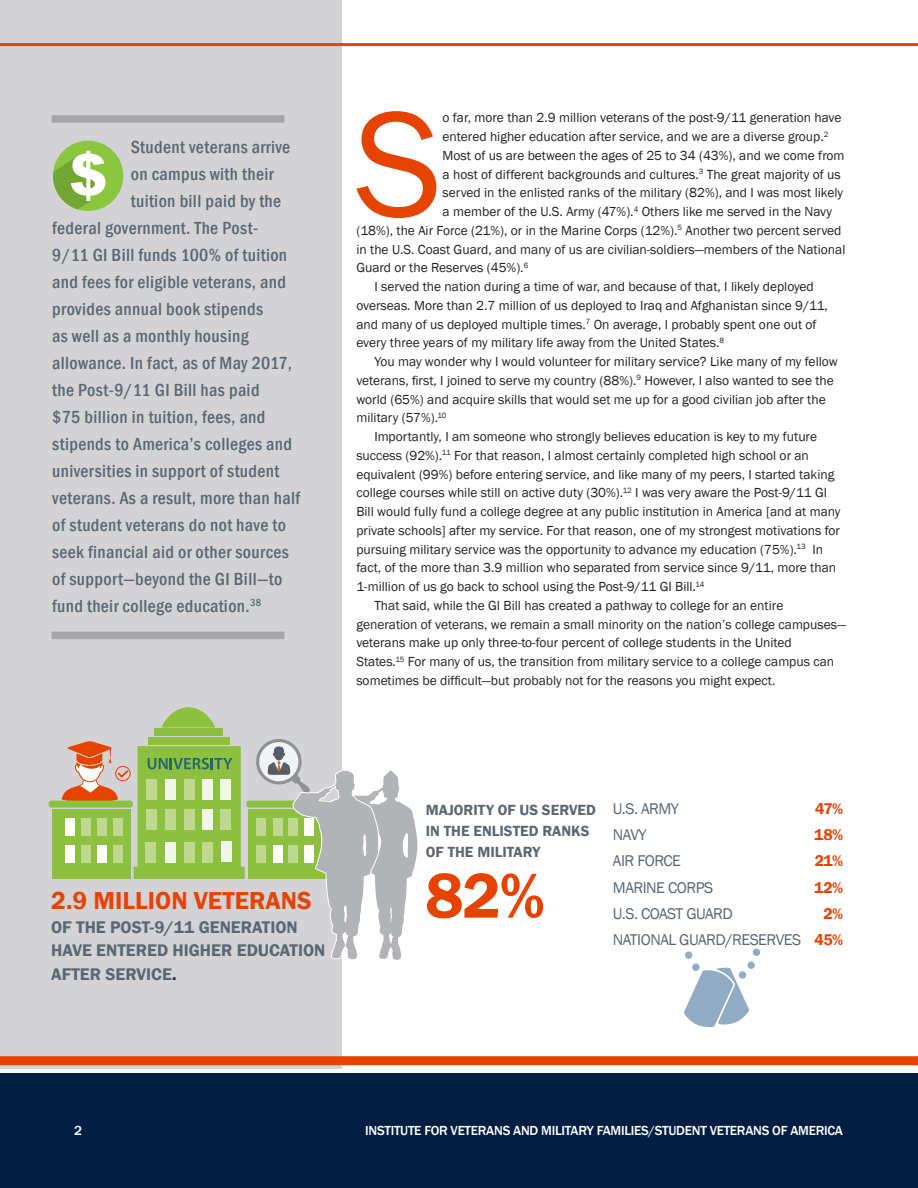
<style>
.page{position:relative;width:918px;height:1188px;background:#fff}
.page>*{position:absolute;margin:0;border:0;box-sizing:border-box;transform-origin:0 0}
.Main_body_text{font:154.2px "Franklin Gothic";color:#e74300}
.LARGE_HEADER{font:600 65.85px "Franklin Gothic";color:#e74300}
.Main_body_text-2{font:600 25.2px "Franklin Gothic";color:#e74300}
.QUOTE{font:500 condensed 18px "Franklin Gothic";letter-spacing:.02em;color:#5b6670}
.Main_body_text-3{font:600 17.4px/23.7px "Franklin Gothic";color:#5b6670}
.Main_body_text-4{font:16.05px "Franklin Gothic";letter-spacing:-.03em;color:#5b6670}
.Main_body_text-5{font:600 16.05px "Franklin Gothic";letter-spacing:-.025em;color:#e74300}
.Main_body_text-6{font:600 15.15px/21px "Franklin Gothic";color:#5b6670}
.Main_body_text-7{font:13.5px/18.8px "Franklin Gothic";color:#231f20}
.t1{font:500 13.5px "Franklin Gothic";letter-spacing:-.02em;color:#fff}
.s1{color:#231f20}
.s2{font-weight:600;color:#e74300}
</style>
<div class="page">
<div style="left:1px;top:0;width:341px;height:1068px;background:#d3d3d6"></div>
<div style="left:0;top:1073px;width:918px;height:115px;background:#001e41"></div>
<div style="left:0;top:1056px;width:918px;height:9px;background:#e74300"></div>
<hr style="left:0;top:43px;width:918px;height:3px;background:#e74300">
<div style="left:248px;top:809px;width:79px;height:69px;background:#8cc03e"></div>
<div style="left:246px;top:801px;width:85px;height:7px;background:#8cc03e;border-radius:3px"></div>
<svg style="left:162px;top:707px;width:53px;height:21px"></svg>
<div style="left:154px;top:728px;width:69px;height:8px;background:#8cc03e"></div>
<div style="left:148px;top:737px;width:81px;height:7px;background:#8cc03e"></div>
<div style="left:53px;top:809px;width:78px;height:69px;background:#8cc03e"></div>
<div style="left:49px;top:801px;width:84px;height:7px;background:#8cc03e;border-radius:3px"></div>
<svg style="left:62px;top:741px;width:183px;height:138px"></svg>
<svg style="left:256px;top:739px;width:161px;height:221px"></svg>
<div style="left:53px;top:141px;width:70px;height:70px;background:#8bc63e;border-radius:50%"></div>
<svg style="left:53px;top:151px;width:52px;height:58px"></svg>
<div style="left:52px;top:632px;width:232px;height:7px;background:#a5a6aa"></div>
<div style="left:52px;top:115px;width:232px;height:8px;background:#a5a6aa"></div>
<svg style="left:684px;top:948px;width:77px;height:79px"></svg>
<p class="QUOTE" style="left:131px;top:136px;width:161px">Student veterans arrive</p>
<p class="QUOTE" style="left:131px;top:163px;width:144px">on campus with their</p>
<p class="QUOTE" style="left:131px;top:190px;width:152px">tuition bill paid by the</p>
<p class="QUOTE" style="left:52px;top:217px;width:208px">federal government. The Post-</p>
<p class="QUOTE" style="left:52px;top:244px;width:237px">9/11 GI Bill funds 100% of tuition</p>
<p class="QUOTE" style="left:52px;top:271px;width:235px">and fees for eligible veterans, and</p>
<p class="QUOTE" style="left:52px;top:298px;width:212px">provides annual book stipends</p>
<p class="QUOTE" style="left:52px;top:325px;width:198px">as well as a monthly housing</p>
<p class="QUOTE" style="left:52px;top:352px;width:242px">allowance. In fact, as of May 2017,</p>
<p class="QUOTE" style="left:52px;top:379px;width:209px">the Post-9/11 GI Bill has paid</p>
<p class="QUOTE" style="left:52px;top:406px;width:215px">$75 billion in tuition, fees, and</p>
<p class="QUOTE" style="left:52px;top:433px;width:241px">stipends to America’s colleges and</p>
<p class="QUOTE" style="left:52px;top:460px;width:229px">universities in support of student</p>
<p class="QUOTE" style="left:52px;top:487px;width:249px">veterans. As a result, more than half</p>
<p class="QUOTE" style="left:52px;top:514px;width:235px">of student veterans do not have to</p>
<p class="QUOTE" style="left:52px;top:541px;width:238px">seek financial aid or other sources</p>
<p class="QUOTE" style="left:52px;top:568px;width:232px">of support—beyond the GI Bill—to</p>
<p class="QUOTE" style="left:52px;top:595px;width:211px">fund their college education.<sup>38</sup></p>
<p class="Main_body_text" style="left:355px;top:69px;width:89px">S</p>
<p class="Main_body_text-7" style="left:443px;top:109px;width:400px">o far, more than 2.9 million veterans of the post-9/11 generation have</p>
<p class="Main_body_text-7" style="left:443px;top:127px;width:387px">entered higher education after service, and we are a diverse group.<sup>2</sup></p>
<p class="Main_body_text-7" style="left:443px;top:146px;width:403px">Most of us are between the ages of 25 to 34 (43%), and we come from</p>
<p class="Main_body_text-7" style="left:443px;top:165px;width:400px">a host of different backgrounds and cultures.<sup>3</sup> The great majority of us</p>
<p class="Main_body_text-7" style="left:443px;top:184px;width:402px">served in the enlisted ranks of the military (82%), and I was most likely</p>
<p class="Main_body_text-7" style="left:443px;top:202px;width:391px">a member of the U.S. Army (47%).<sup>4</sup> Others like me served in the Navy</p>
<p class="Main_body_text-7" style="left:356px;top:221px;width:487px">(18%), the Air Force (21%), or in the Marine Corps (12%).<sup>5</sup> Another two percent served</p>
<p class="Main_body_text-7" style="left:356px;top:240px;width:491px">in the U.S. Coast Guard, and many of us are civilian-soldiers—members of the National</p>
<p class="Main_body_text-7" style="left:356px;top:259px;width:173px">Guard or the Reserves (45%).<sup>6</sup></p>
<p class="Main_body_text-7" style="left:356px;top:277px;width:473px;text-indent:18px">I served the nation during a time of war, and because of that, I likely deployed overseas. More than 2.7 million of us deployed to Iraq and Afghanistan since 9/11, and many of us deployed multiple times.<sup>7</sup> On average, I probably spent one out of every three years of my military life away from the United States.<sup>8</sup></p>
<p class="Main_body_text-7" style="left:356px;top:352px;width:483px;text-indent:18px">You may wonder why I would volunteer for military service? Like many of my fellow veterans, first, I joined to serve my country (88%).<sup>9</sup> However, I also wanted to see the world (65%) and acquire skills that would set me up for a good civilian job after the military (57%).<sup>10</sup></p>
<p class="Main_body_text-7" style="left:356px;top:427px;width:486px;text-indent:18px">Importantly, I am someone who strongly believes education is key to my future success (92%).<sup>11</sup> For that reason, I almost certainly completed high school or an equivalent (99%) before entering service, and like many of my peers, I started taking college courses while still on active duty (30%).<sup>12</sup> I was very aware the Post-9/11 GI Bill would fully fund a college degree at any public institution in America [and at many private schools] after my service. For that reason, one of my strongest motivations for pursuing military service was the opportunity to advance my education (75%).<sup>13</sup> In fact, of the more than 3.9 million who separated from service since 9/11, more than 1-million of us go back to school using the Post-9/11 GI Bill.<sup>14</sup></p>
<p class="Main_body_text-7" style="left:356px;top:596px;width:491px;text-indent:18px">That said, while the GI Bill has created a pathway to college for an entire generation of veterans, we remain a small minority on the nation’s college campuses— veterans make up only three-to-four percent of college students in the United<br>States.<sup>15</sup> For many of us, the transition from military service to a college campus can sometimes be difficult—but probably not for the reasons you might expect.</p>
<p class="Main_body_text-2" style="left:51px;top:885px;width:262px">2.9 MILLION VETERANS</p>
<p class="Main_body_text-3" style="left:51px;top:915px;width:276px">OF THE POST-9/11 GENERATION<br>HAVE ENTERED HIGHER EDUCATION<br>AFTER SERVICE<span class="s1">.</span></p>
<p class="Main_body_text-6" style="left:426px;top:799px;width:172px">MAJORITY OF US SERVED<br>IN THE ENLISTED RANKS<br>OF THE MILITARY</p>
<p class="LARGE_HEADER" style="left:425px;top:855px;width:121px">82%</p>
<p class="Main_body_text-4" style="left:613px;top:799px;width:68px">U.S. ARMY</p>
<p class="Main_body_text-5" style="left:815px;top:799px;width:29px">47%</p>
<p class="Main_body_text-4" style="left:613px;top:825px;width:35px">NAVY</p>
<p class="Main_body_text-5" style="left:814px;top:825px;width:31px">18%</p>
<p class="Main_body_text-4" style="left:613px;top:851px;width:70px">AIR FORCE</p>
<p class="Main_body_text-5" style="left:815px;top:851px;width:30px">21%</p>
<p class="Main_body_text-4" style="left:613px;top:877px;width:102px">MARINE CORPS</p>
<p class="Main_body_text-5" style="left:814px;top:877px;width:31px">12%</p>
<p class="Main_body_text-4" style="left:613px;top:903px;width:121px">U.S. COAST GUARD</p>
<p class="Main_body_text-5" style="left:823px;top:903px;width:21px">2%</p>
<p class="Main_body_text-4" style="left:613px;top:929px;width:232px">NATIONAL GUARD/RESERVES <span class="s2">45%</span></p>
<p class="t1" style="left:74px;top:1122px;width:9px">2</p>
<p class="t1" style="left:365px;top:1122px;width:479px">INSTITUTE FOR VETERANS AND MILITARY FAMILIES/STUDENT VETERANS OF AMERICA</p>
</div>
